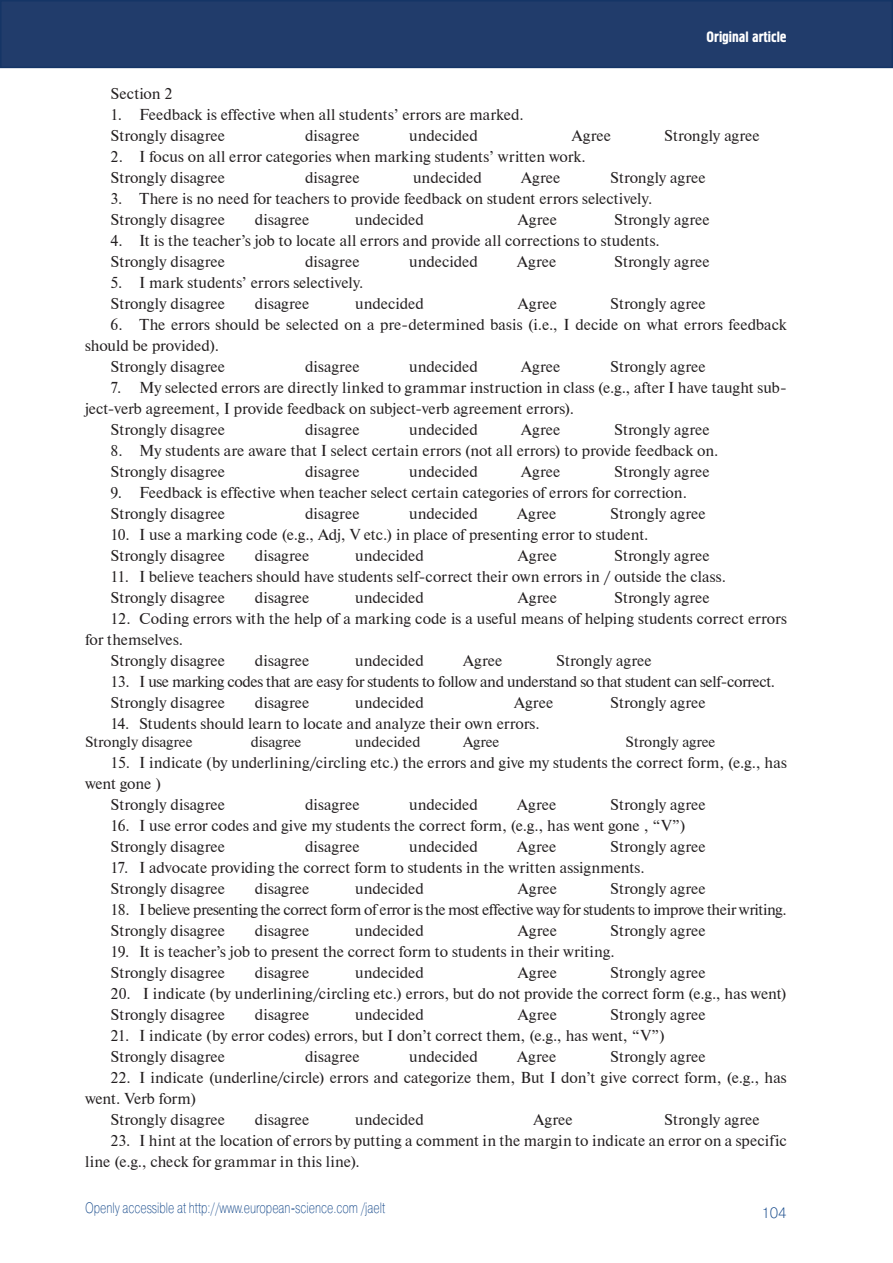
<style>
.page{position:relative;width:893px;height:1263px;background:#fff}
.page>*{position:absolute;margin:0;border:0;box-sizing:border-box;transform-origin:0 0}
.t1{font:15.75px/21px "Newton CTT";letter-spacing:.005em;color:#231f20}
.t2{font:15.75px/21px "Newton CTT";letter-spacing:-.025em;color:#231f20}
.t3{font:15px "Pragmatica Light C";color:#134789;scale:.75 1}
.t4{font:15px "Newton CTT";color:#231f20}
.t5{font:15px "Hermes C";color:#fff}
.t6{font:15px "Pragmatica Light C";color:#134789}
</style>
<div class="page">
<div style="left:1px;top:1px;width:891px;height:66px;background:#213c6b"></div>
<div style="left:0;top:0;width:893px;height:68px;border:2px solid #153566"></div>
<p class="t5" style="left:706px;top:32px;width:82px">Original article</p>
<p class="t1" style="left:111px;top:83px;width:63px">Section 2</p>
<p class="t1" style="left:111px;top:104px;width:415px">1. Feedback is effective when all students’ errors are marked.<br>Strongly disagree</p>
<p class="t1" style="left:305px;top:125px;width:56px">disagree</p>
<p class="t1" style="left:409px;top:125px;width:70px">undecided</p>
<p class="t1" style="left:572px;top:125px;width:41px">Agree</p>
<p class="t1" style="left:664px;top:125px;width:97px">Strongly agree</p>
<p class="t1" style="left:111px;top:146px;width:477px">2. I focus on all error categories when marking students’ written work.<br>Strongly disagree</p>
<p class="t1" style="left:305px;top:167px;width:56px">disagree</p>
<p class="t1" style="left:413px;top:167px;width:70px">undecided</p>
<p class="t1" style="left:521px;top:167px;width:41px">Agree</p>
<p class="t1" style="left:610px;top:167px;width:97px">Strongly agree</p>
<p class="t1" style="left:111px;top:188px;width:543px">3. There is no need for teachers to provide feedback on student errors selectively.<br>Strongly disagree</p>
<p class="t1" style="left:255px;top:209px;width:56px">disagree</p>
<p class="t1" style="left:355px;top:209px;width:70px">undecided</p>
<p class="t1" style="left:518px;top:209px;width:41px">Agree</p>
<p class="t1" style="left:614px;top:209px;width:97px">Strongly agree</p>
<p class="t1" style="left:111px;top:230px;width:551px">4. It is the teacher’s job to locate all errors and provide all corrections to students.<br>Strongly disagree</p>
<p class="t1" style="left:305px;top:251px;width:56px">disagree</p>
<p class="t1" style="left:409px;top:251px;width:70px">undecided</p>
<p class="t1" style="left:517px;top:251px;width:41px">Agree</p>
<p class="t1" style="left:614px;top:251px;width:97px">Strongly agree</p>
<p class="t1" style="left:111px;top:272px;width:254px">5. I mark students’ errors selectively.<br>Strongly disagree</p>
<p class="t1" style="left:255px;top:293px;width:56px">disagree</p>
<p class="t1" style="left:355px;top:293px;width:70px">undecided</p>
<p class="t1" style="left:518px;top:293px;width:41px">Agree</p>
<p class="t1" style="left:610px;top:293px;width:97px">Strongly agree</p>
<p class="t1" style="left:111px;top:314px;width:678px">6. The errors should be selected on a pre-determined basis (i.e., I decide on what errors feedback</p>
<p class="t1" style="left:85px;top:335px;width:136px">should be provided).</p>
<p class="t1" style="left:111px;top:356px;width:116px">Strongly disagree</p>
<p class="t1" style="left:305px;top:356px;width:56px">disagree</p>
<p class="t1" style="left:409px;top:356px;width:70px">undecided</p>
<p class="t1" style="left:521px;top:356px;width:41px">Agree</p>
<p class="t1" style="left:610px;top:356px;width:97px">Strongly agree</p>
<p class="t1" style="left:111px;top:377px;width:678px">7. My selected errors are directly linked to grammar instruction in class (e.g., after I have taught sub-</p>
<p class="t1" style="left:85px;top:398px;width:490px">ject-verb agreement, I provide feedback on subject-verb agreement errors).</p>
<p class="t1" style="left:111px;top:419px;width:116px">Strongly disagree</p>
<p class="t1" style="left:305px;top:419px;width:56px">disagree</p>
<p class="t1" style="left:409px;top:419px;width:70px">undecided</p>
<p class="t1" style="left:521px;top:419px;width:41px">Agree</p>
<p class="t1" style="left:614px;top:419px;width:97px">Strongly agree</p>
<p class="t1" style="left:111px;top:440px;width:609px">8. My students are aware that I select certain errors (not all errors) to provide feedback on.<br>Strongly disagree</p>
<p class="t1" style="left:305px;top:461px;width:56px">disagree</p>
<p class="t1" style="left:409px;top:461px;width:70px">undecided</p>
<p class="t1" style="left:521px;top:461px;width:41px">Agree</p>
<p class="t1" style="left:614px;top:461px;width:97px">Strongly agree</p>
<p class="t1" style="left:111px;top:482px;width:578px">9. Feedback is effective when teacher select certain categories of errors for correction.<br>Strongly disagree</p>
<p class="t1" style="left:305px;top:503px;width:56px">disagree</p>
<p class="t1" style="left:409px;top:503px;width:70px">undecided</p>
<p class="t1" style="left:517px;top:503px;width:41px">Agree</p>
<p class="t1" style="left:610px;top:503px;width:97px">Strongly agree</p>
<p class="t1" style="left:111px;top:524px;width:539px">10. I use a marking code (e.g., Adj, V etc.) in place of presenting error to student.<br>Strongly disagree</p>
<p class="t1" style="left:255px;top:545px;width:56px">disagree</p>
<p class="t1" style="left:355px;top:545px;width:70px">undecided</p>
<p class="t1" style="left:518px;top:545px;width:41px">Agree</p>
<p class="t1" style="left:614px;top:545px;width:97px">Strongly agree</p>
<p class="t1" style="left:111px;top:566px;width:617px">11. I believe teachers should have students self-correct their own errors in / outside the class.<br>Strongly disagree</p>
<p class="t1" style="left:255px;top:587px;width:56px">disagree</p>
<p class="t1" style="left:355px;top:587px;width:70px">undecided</p>
<p class="t1" style="left:518px;top:587px;width:41px">Agree</p>
<p class="t1" style="left:614px;top:587px;width:97px">Strongly agree</p>
<p class="t1" style="left:111px;top:608px;width:678px">12. Coding errors with the help of a marking code is a useful means of helping students correct errors</p>
<p class="t1" style="left:85px;top:629px;width:100px">for themselves.</p>
<p class="t1" style="left:111px;top:650px;width:116px">Strongly disagree</p>
<p class="t1" style="left:255px;top:650px;width:56px">disagree</p>
<p class="t1" style="left:355px;top:650px;width:70px">undecided</p>
<p class="t1" style="left:463px;top:650px;width:41px">Agree</p>
<p class="t1" style="left:556px;top:650px;width:97px">Strongly agree</p>
<p class="t2" style="left:111px;top:671px;width:666px">13. I use marking codes that are easy for students to follow and understand so that student can self-correct.<br>Strongly disagree</p>
<p class="t1" style="left:255px;top:692px;width:56px">disagree</p>
<p class="t1" style="left:355px;top:692px;width:70px">undecided</p>
<p class="t1" style="left:514px;top:692px;width:41px">Agree</p>
<p class="t1" style="left:610px;top:692px;width:97px">Strongly agree</p>
<p class="t1" style="left:111px;top:713px;width:431px">14. Students should learn to locate and analyze their own errors.</p>
<p class="t4" style="left:85px;top:734px;width:109px">Strongly disagree</p>
<p class="t4" style="left:251px;top:734px;width:52px">disagree</p>
<p class="t4" style="left:355px;top:734px;width:67px">undecided</p>
<p class="t4" style="left:463px;top:734px;width:38px">Agree</p>
<p class="t4" style="left:625px;top:734px;width:91px">Strongly agree</p>
<p class="t1" style="left:111px;top:752px;width:678px">15. I indicate (by underlining/circling etc.) the errors and give my students the correct form, (e.g., has</p>
<p class="t1" style="left:85px;top:773px;width:78px">went gone )</p>
<p class="t1" style="left:111px;top:794px;width:116px">Strongly disagree</p>
<p class="t1" style="left:305px;top:794px;width:56px">disagree</p>
<p class="t1" style="left:409px;top:794px;width:70px">undecided</p>
<p class="t1" style="left:517px;top:794px;width:41px">Agree</p>
<p class="t1" style="left:610px;top:794px;width:97px">Strongly agree</p>
<p class="t1" style="left:111px;top:815px;width:576px">16. I use error codes and give my students the correct form, (e.g., has went gone , “V”)<br>Strongly disagree</p>
<p class="t1" style="left:305px;top:836px;width:56px">disagree</p>
<p class="t1" style="left:409px;top:836px;width:70px">undecided</p>
<p class="t1" style="left:517px;top:836px;width:41px">Agree</p>
<p class="t1" style="left:610px;top:836px;width:97px">Strongly agree</p>
<p class="t1" style="left:111px;top:857px;width:536px">17. I advocate providing the correct form to students in the written assignments.<br>Strongly disagree</p>
<p class="t1" style="left:255px;top:878px;width:56px">disagree</p>
<p class="t1" style="left:355px;top:878px;width:70px">undecided</p>
<p class="t1" style="left:518px;top:878px;width:41px">Agree</p>
<p class="t1" style="left:610px;top:878px;width:97px">Strongly agree</p>
<p class="t2" style="left:111px;top:899px;width:678px">18. I believe presenting the correct form of error is the most effective way for students to improve their writing.<br>Strongly disagree</p>
<p class="t1" style="left:255px;top:920px;width:56px">disagree</p>
<p class="t1" style="left:355px;top:920px;width:70px">undecided</p>
<p class="t1" style="left:518px;top:920px;width:41px">Agree</p>
<p class="t1" style="left:610px;top:920px;width:97px">Strongly agree</p>
<p class="t1" style="left:111px;top:941px;width:506px">19. It is teacher’s job to present the correct form to students in their writing.<br>Strongly disagree</p>
<p class="t1" style="left:255px;top:962px;width:56px">disagree</p>
<p class="t1" style="left:355px;top:962px;width:70px">undecided</p>
<p class="t1" style="left:518px;top:962px;width:41px">Agree</p>
<p class="t1" style="left:610px;top:962px;width:97px">Strongly agree</p>
<p class="t1" style="left:111px;top:983px;width:678px">20. I indicate (by underlining/circling etc.) errors, but do not provide the correct form (e.g., has went)<br>Strongly disagree</p>
<p class="t1" style="left:255px;top:1004px;width:56px">disagree</p>
<p class="t1" style="left:355px;top:1004px;width:70px">undecided</p>
<p class="t1" style="left:518px;top:1004px;width:41px">Agree</p>
<p class="t1" style="left:610px;top:1004px;width:97px">Strongly agree</p>
<p class="t1" style="left:111px;top:1025px;width:556px">21. I indicate (by error codes) errors, but I don’t correct them, (e.g., has went, “V”)<br>Strongly disagree</p>
<p class="t1" style="left:305px;top:1046px;width:56px">disagree</p>
<p class="t1" style="left:409px;top:1046px;width:70px">undecided</p>
<p class="t1" style="left:517px;top:1046px;width:41px">Agree</p>
<p class="t1" style="left:610px;top:1046px;width:97px">Strongly agree</p>
<p class="t1" style="left:111px;top:1067px;width:678px">22. I indicate (underline/circle) errors and categorize them, But I don’t give correct form, (e.g., has</p>
<p class="t1" style="left:85px;top:1088px;width:113px">went. Verb form)</p>
<p class="t1" style="left:111px;top:1109px;width:116px">Strongly disagree</p>
<p class="t1" style="left:255px;top:1109px;width:56px">disagree</p>
<p class="t1" style="left:355px;top:1109px;width:70px">undecided</p>
<p class="t1" style="left:533px;top:1109px;width:41px">Agree</p>
<p class="t1" style="left:664px;top:1109px;width:97px">Strongly agree</p>
<p class="t1" style="left:85px;top:1130px;width:703px;text-indent:26px">23. I hint at the location of errors by putting a comment in the margin to indicate an error on a specific line (e.g., check for grammar in this line).</p>
<p class="t3" style="left:85px;top:1202px;width:401px">Openly accessible at http://www.european-science.com /jaelt</p>
<p class="t6" style="left:761px;top:1208px;width:27px">104</p>
</div>
